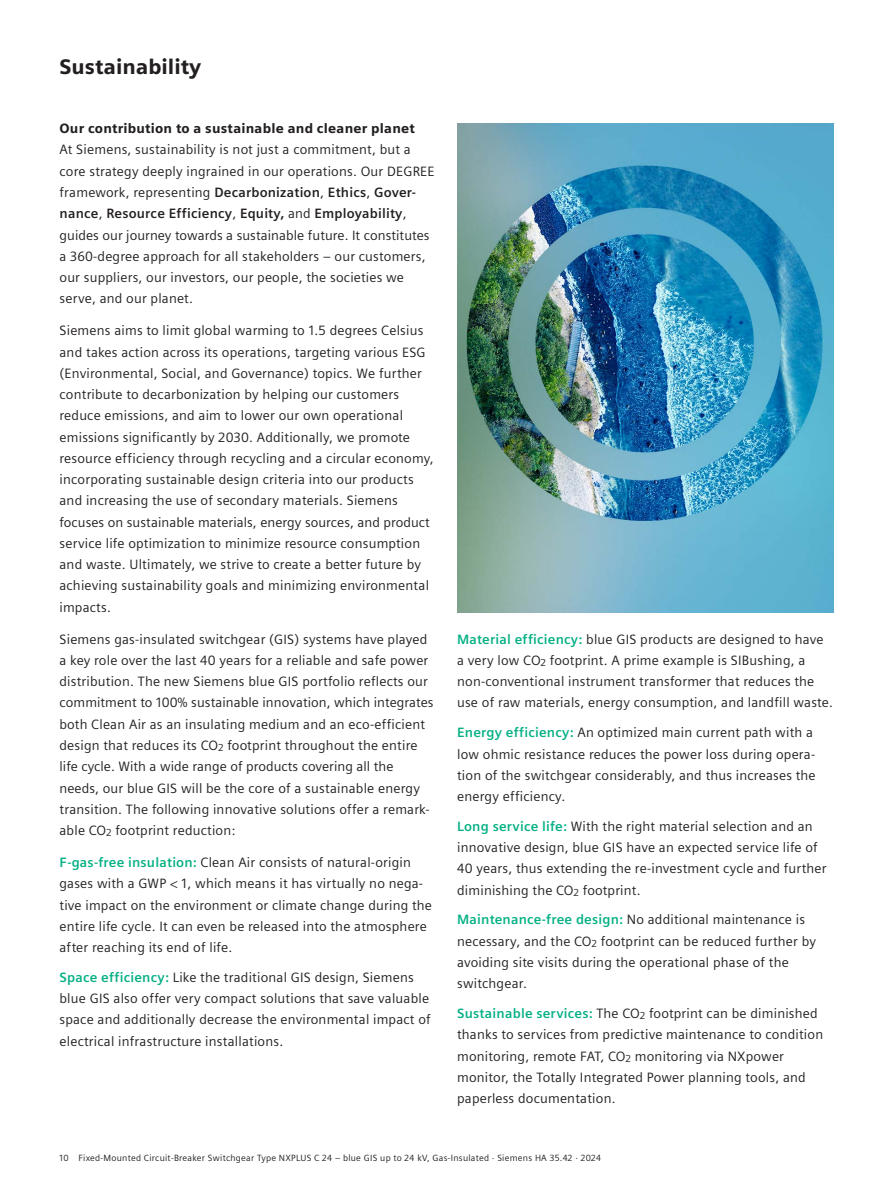
<style>
.page{position:relative;width:893px;height:1191px;background:#fff}
.page>*{position:absolute;margin:0;border:0;box-sizing:border-box;transform-origin:0 0}
.t1{font:900 21px "Siemens Sans";color:#231f20}
.t2{font:13.5px/21.3px "Siemens Sans";letter-spacing:.015em;color:#231f20}
.t3{font:900 13.5px "Siemens Sans";letter-spacing:.015em;color:#231f20}
.t4{font:9px "Siemens Sans";letter-spacing:.03em;color:#231f20}
.s1{font-weight:700}
.s2{font-weight:700;color:#05b085}
</style>
<div class="page">
<img style="left:457px;top:123px;width:376px;height:489px">
<h1 class="t1" style="left:59px;top:50px;width:143px">Sustainability</h1>
<p class="t3" style="left:60px;top:118px;width:357px">Our contribution to a sustainable and cleaner planet</p>
<p class="t2" style="left:60px;top:138px;width:377px">At Siemens, sustainability is not just a commitment, but a core strategy deeply ingrained in our operations. Our DEGREE framework, representing <span class="s1">Decarbonization</span>, <span class="s1">Ethics</span>, <span class="s1">Gover&shy;nance</span>, <span class="s1">Resource Efficiency</span>, <span class="s1">Equity,</span> and <span class="s1">Employability</span>, guides our journey towards a sustainable future. It constitutes a 360-degree approach for all stakeholders – our customers, our suppliers, our investors, our people, the societies we serve, and our planet.</p>
<p class="t2" style="left:60px;top:319px;width:376px">Siemens aims to limit global warming to 1.5 degrees Celsius and takes action across its operations, targeting various ESG (Environmental, Social, and Governance) topics. We further contribute to decarbonization by helping our customers reduce emissions, and aim to lower our own operational emissions significantly by 2030. Additionally, we promote resource efficiency through recycling and a circular economy, incorporating sustainable design criteria into our products and increasing the use of secondary materials. Siemens focuses on sustainable materials, energy sources, and product service life optimization to minimize resource consumption and waste. Ultimately, we strive to create a better future by achieving sustainability goals and minimizing environmental impacts.</p>
<p class="t2" style="left:60px;top:627px;width:376px">Siemens gas-insulated switchgear (GIS) systems have played a key role over the last 40 years for a reliable and safe power distribution. The new Siemens blue GIS portfolio reflects our commitment to 100% sustainable innovation, which integrates both Clean Air as an insulating medium and an eco-efficient design that reduces its CO<sub>2</sub> footprint throughout the entire life cycle. With a wide range of products covering all the needs, our blue GIS will be the core of a sustainable energy transition. The following innovative solutions offer a remark&shy;able CO<sub>2</sub> footprint reduction:</p>
<p class="t2" style="left:60px;top:850px;width:374px"><span class="s2">F-gas-free insulation:</span> Clean Air consists of natural-origin gases with a GWP &lt; 1, which means it has virtually no nega&shy;tive impact on the environment or climate change during the entire life cycle. It can even be released into the atmosphere after reaching its end of life.</p>
<p class="t2" style="left:60px;top:965px;width:373px"><span class="s2">Space efficiency:</span> Like the traditional GIS design, Siemens blue GIS also offer very compact solutions that save valuable space and additionally decrease the environmental impact of electrical infrastructure installations.</p>
<p class="t2" style="left:457px;top:627px;width:378px"><span class="s2">Material efficiency:</span> blue GIS products are designed to have a very low CO<sub>2</sub> footprint. A prime example is SIBushing, a non-conventional instrument transformer that reduces the use of raw materials, energy consumption, and landfill waste.</p>
<p class="t2" style="left:457px;top:721px;width:360px"><span class="s2">Energy efficiency:</span> An optimized main current path with a low ohmic resistance reduces the power loss during opera&shy;tion of the switchgear considerably, and thus increases the energy efficiency.</p>
<p class="t2" style="left:457px;top:814px;width:371px"><span class="s2">Long service life:</span> With the right material selection and an innovative design, blue GIS have an expected service life of 40 years, thus extending the re-investment cycle and further diminishing the CO<sub>2</sub> footprint.</p>
<p class="t2" style="left:457px;top:908px;width:360px"><span class="s2">Maintenance-free design:</span> No additional maintenance is necessary, and the CO<sub>2</sub> footprint can be reduced further by avoiding site visits during the operational phase of the switchgear.</p>
<p class="t2" style="left:457px;top:1001px;width:368px"><span class="s2">Sustainable services:</span> The CO<sub>2</sub> footprint can be diminished thanks to services from predictive maintenance to condition monitoring, remote FAT, CO<sub>2</sub> monitoring via NXpower monitor, the Totally Integrated Power planning tools, and paperless documentation.</p>
<p class="t4" style="left:60px;top:1151px;width:543px">10 Fixed-Mounted Circuit-Breaker Switchgear Type NXPLUS C 24 – blue GIS up to 24 kV, Gas-Insulated · Siemens HA 35.42 · 2024</p>
</div>
